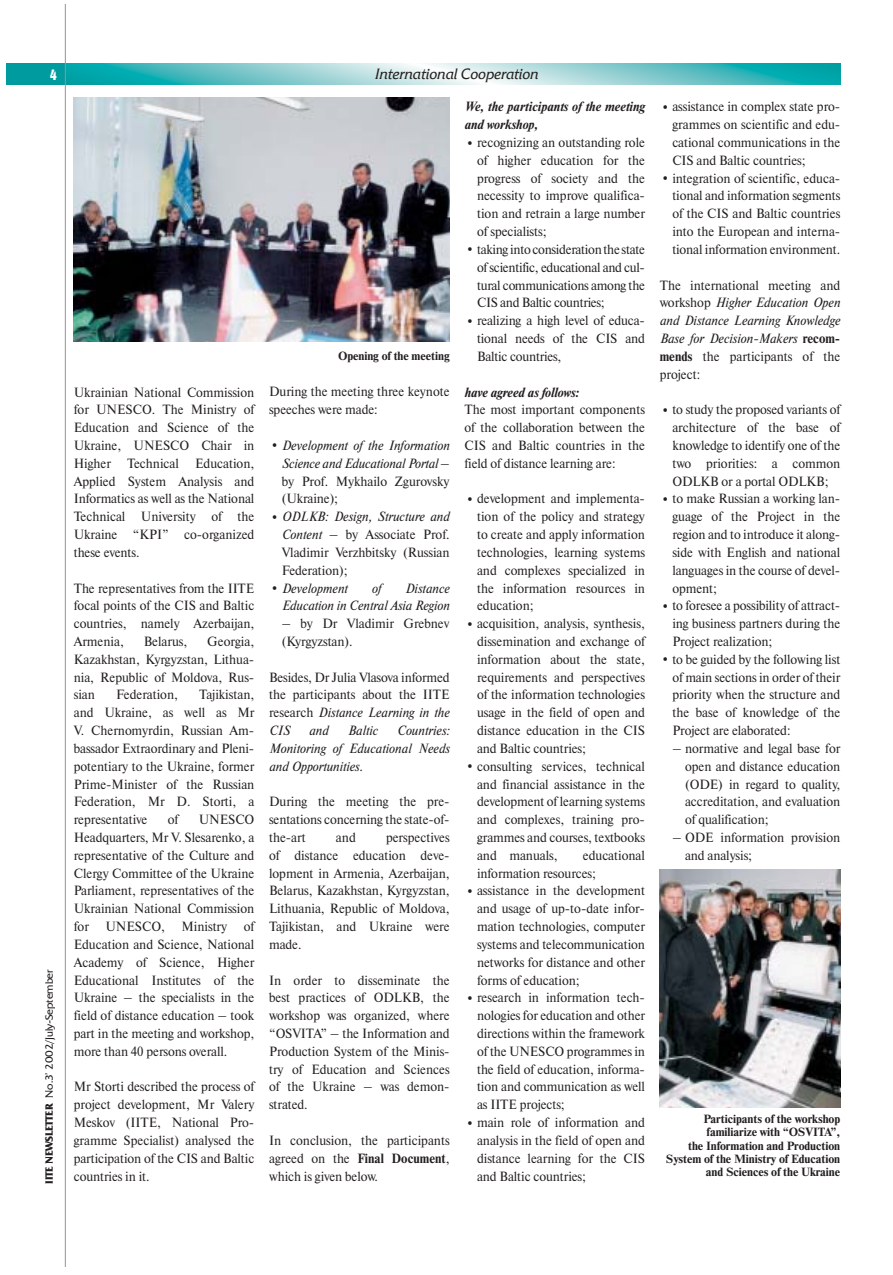
<style>
.page{position:relative;width:893px;height:1275px;background:#fff}
.page>*{position:absolute;margin:0;border:0;box-sizing:border-box;transform-origin:0 0}
.t1{font:italic 14.85px "Friz Quadrata C";letter-spacing:-.005em;color:#231f1f}
.t2{font:14.85px "Bastion Kontrast";color:#fff}
.t3{font:13.35px/17.9px "Newton C";color:#231f1f;text-align:justify;scale:.95 1}
.t4{font:italic 13.35px/17.9px "Newton C";color:#231f1f;text-align:justify;scale:.95 1}
.t5{font:italic 700 13.35px/17.9px "Newton C";letter-spacing:-.005em;color:#231f1f;scale:.95 1}
.t6{font:700 11.85px/13.4px "Newton C";letter-spacing:-.005em;color:#231f1f;text-align:right}
.t7{font:10.35px "Friz Quadrata C";letter-spacing:-.005em;color:#231f1f}
.s1{font-weight:700}
.s2{font-style:normal;font-size:16.35px}
.s3{font-style:normal}
.s4{font-size:16.35px}
.s5{font-style:italic}
.s6{font-weight:700;font-style:normal}
</style>
<div class="page">
<svg style="left:66px;top:63px;width:774px;height:21px"></svg>
<div style="left:6px;top:63px;width:59px;height:21px;background:#009b9e"></div>
<hr style="left:65px;top:4px;width:1px;height:1263px;background:#939497">
<img style="left:659px;top:870px;width:181px;height:238px">
<img style="left:74px;top:97px;width:375px;height:245px">
<p class="t2" style="left:50px;top:69px;width:8px">4</p>
<p class="t1" style="left:375px;top:67px;width:165px">International Cooperation</p>
<p class="t7" style="left:45px;top:1184px;width:216px;rotate:-90deg"><span class="s1">IITE NEWSLETTER</span> No.3’ 2002/July-September</p>
<p class="t3" style="left:74px;top:384px;width:191px">Ukrainian National Commission for UNESCO. The Ministry of Education and Science of the Ukraine, UNESCO Chair in Higher Technical Education, Applied System Analysis and Informatics as well as the National Technical University of the Ukraine “KPI” co-organized these events.</p>
<p class="t3" style="left:74px;top:580px;width:191px">The representatives from the IITE focal points of the CIS and Baltic countries, namely Azerbaijan, Armenia,</p>
<p class="t3" style="left:144px;top:634px;width:47px">Belarus,</p>
<p class="t3" style="left:74px;top:634px;width:191px;text-indent:133px">Georgia, Kazakhstan, Kyrgyzstan, Lithua&shy;nia, Republic of Moldova, Rus&shy;sian</p>
<p class="t3" style="left:74px;top:687px;width:191px;text-indent:125px">Tajikistan, and Ukraine, as well as Mr V. Chernomyrdin, Russian Am&shy;bassador Extraordinary and Pleni&shy;potentiary to the Ukraine, former Prime-Minister of the Russian Federation, Mr D. Storti, a representative</p>
<p class="t3" style="left:116px;top:687px;width:67px">Federation,</p>
<p class="t3" style="left:168px;top:812px;width:13px">of</p>
<p class="t3" style="left:74px;top:812px;width:191px;text-indent:125px">UNESCO Headquarters, Mr V. Slesarenko, a representative of the Culture and Clergy Committee of the Ukraine Parliament, representatives of the Ukrainian National Commission for UNESCO, Ministry of Education and Science, National Academy of Science, Higher Educational Institutes of the Ukraine – the specialists in the field of distance education – took part in the meeting and workshop, more than 40 persons overall.</p>
<p class="t3" style="left:74px;top:1079px;width:191px">Mr Storti described the process of project development, Mr Valery Meskov (IITE, National Pro&shy;gramme Specialist) analysed the participation of the CIS and Baltic countries in it.</p>
<p class="t6" style="left:338px;top:350px;width:113px">Opening of the meeting</p>
<p class="t3" style="left:269px;top:384px;width:191px">During the meeting three keynote speeches were made:</p>
<p class="t4" style="left:282px;top:438px;width:178px;text-indent:-13px"><span class="s2">•</span>Development of the Information Science and Educational Portal <span class="s3">– by Prof. Mykhailo Zgurovsky (Ukraine);</span></p>
<p class="t3" style="left:282px;top:509px;width:178px;text-indent:-13px"><span class="s4">•</span><span class="s5">ODLKB: Design, Structure and Content</span> – by Associate Prof.<br>Vladimir Verzhbitsky (Russian Federation);</p>
<p class="t4" style="left:269px;top:580px;width:84px"><span class="s2">•</span>Development</p>
<p class="t4" style="left:372px;top:580px;width:11px">of</p>
<p class="t4" style="left:282px;top:580px;width:178px;text-align:right">Distance<br>Education in Central Asia Region</p>
<p class="t3" style="left:282px;top:616px;width:178px">– by Dr Vladimir Grebnev (Kyrgyzstan).</p>
<p class="t3" style="left:269px;top:669px;width:191px">Besides, Dr Julia Vlasova informed the participants about the IITE research <span class="s5">Distance Learning in the CIS</span></p>
<p class="t4" style="left:309px;top:723px;width:22px">and</p>
<p class="t4" style="left:348px;top:723px;width:33px">Baltic</p>
<p class="t4" style="left:269px;top:723px;width:191px;text-indent:128px">Countries:<br>Monitoring of Educational Needs and Opportunities<span class="s3">.</span></p>
<p class="t3" style="left:269px;top:794px;width:191px">During the meeting the pre&shy;sentations concerning the state-of&shy;the-art</p>
<p class="t3" style="left:336px;top:830px;width:22px">and</p>
<p class="t3" style="left:269px;top:830px;width:191px;text-indent:117px">perspectives of distance education deve&shy;lopment in Armenia, Azerbaijan, Belarus, Kazakhstan, Kyrgyzstan, Lithuania, Republic of Moldova, Tajikistan, and Ukraine were made.</p>
<p class="t3" style="left:269px;top:972px;width:191px">In order to disseminate the best practices of ODLKB, the workshop was organized, where “OSVITA” – the Information and Production System of the Minis&shy;try of Education and Sciences of the Ukraine – was demon&shy;strated.</p>
<p class="t3" style="left:269px;top:1132px;width:191px">In conclusion, the participants agreed on the <span class="s1">Final Document</span>, which is given below.</p>
<p class="t5" style="left:464px;top:99px;width:191px">We, the participants of the meeting and workshop,</p>
<p class="t3" style="left:477px;top:135px;width:178px;text-indent:-13px"><span class="s4">•</span>recognizing an outstanding role of higher education for the progress of society and the necessity to improve qualifica&shy;tion and retrain a large number of specialists;</p>
<p class="t3" style="left:477px;top:241px;width:178px;text-indent:-13px"><span class="s4">•</span>taking into consideration the state of scientific, educational and cul&shy;tural communications among the CIS and Baltic countries;</p>
<p class="t3" style="left:477px;top:313px;width:178px;text-indent:-13px"><span class="s4">•</span>realizing a high level of educa&shy;tional needs of the CIS and Baltic countries,</p>
<p class="t5" style="left:464px;top:384px;width:122px">have agreed as follows:</p>
<p class="t3" style="left:464px;top:402px;width:191px">The most important components of the collaboration between the CIS and Baltic countries in the field of distance learning are:</p>
<p class="t3" style="left:477px;top:491px;width:178px;text-indent:-13px"><span class="s4">•</span>development and implementa&shy;tion of the policy and strategy to create and apply information technologies, learning systems and complexes specialized in the information resources in education;</p>
<p class="t3" style="left:477px;top:616px;width:178px;text-indent:-13px"><span class="s4">•</span>acquisition, analysis, synthesis, dissemination and exchange of information about the state, requirements and perspectives of the information technologies usage in the field of open and distance education in the CIS and Baltic countries;</p>
<p class="t3" style="left:477px;top:758px;width:178px;text-indent:-13px"><span class="s4">•</span>consulting services, technical and financial assistance in the development of learning systems and complexes, training pro&shy;grammes and courses, textbooks and manuals,</p>
<p class="t3" style="left:477px;top:847px;width:178px;text-indent:106px">educational information resources;</p>
<p class="t3" style="left:477px;top:883px;width:178px;text-indent:-13px"><span class="s4">•</span>assistance in the development and usage of up-to-date infor&shy;mation technologies, computer systems and telecommunication networks for distance and other forms of education;</p>
<p class="t3" style="left:477px;top:990px;width:178px;text-indent:-13px"><span class="s4">•</span>research in information tech&shy;nologies for education and other directions within the framework of the UNESCO programmes in the field of education, informa&shy;tion and communication as well as IITE projects;</p>
<p class="t3" style="left:477px;top:1115px;width:178px;text-indent:-13px"><span class="s4">•</span>main role of information and analysis in the field of open and distance learning for the CIS and Baltic countries;</p>
<p class="t3" style="left:672px;top:99px;width:178px;text-indent:-13px"><span class="s4">•</span>assistance in complex state pro&shy;grammes on scientific and edu&shy;cational communications in the CIS and Baltic countries;</p>
<p class="t3" style="left:672px;top:170px;width:178px;text-indent:-13px"><span class="s4">•</span>integration of scientific, educa&shy;tional and information segments of the CIS and Baltic countries into the European and interna&shy;tional information environment.</p>
<p class="t4" style="left:659px;top:277px;width:191px"><span class="s3">The international meeting and workshop</span> Higher Education Open and Distance Learning Knowledge Base for Decision-Makers <span class="s6">recom&shy;mends</span> <span class="s3">the participants of the project:</span></p>
<p class="t3" style="left:672px;top:402px;width:178px;text-indent:-13px"><span class="s4">•</span>to study the proposed variants of architecture of the base of knowledge to identify one of the two priorities: a common ODLKB or a portal ODLKB;</p>
<p class="t3" style="left:672px;top:491px;width:178px;text-indent:-13px"><span class="s4">•</span>to make Russian a working lan&shy;guage of the Project in the region and to introduce it along&shy;side with English and national languages in the course of devel&shy;opment;</p>
<p class="t3" style="left:672px;top:598px;width:178px;text-indent:-13px"><span class="s4">•</span>to foresee a possibility of attract&shy;ing business partners during the Project realization;</p>
<p class="t3" style="left:672px;top:651px;width:178px;text-indent:-13px"><span class="s4">•</span>to be guided by the following list of main sections in order of their priority when the structure and the base of knowledge of the Project are elaborated:</p>
<p class="t3" style="left:685px;top:740px;width:165px;text-indent:-13px">– normative and legal base for open and distance education (ODE) in regard to quality, accreditation, and evaluation of qualification;</p>
<p class="t3" style="left:685px;top:830px;width:165px;text-indent:-13px">– ODE information provision and analysis;</p>
<p class="t6" style="left:666px;top:1113px;width:176px">Participants of the workshop familiarize with “OSVITA”,<br>the Information and Production<br>System of the Ministry of Education and Sciences of the Ukraine</p>
</div>
